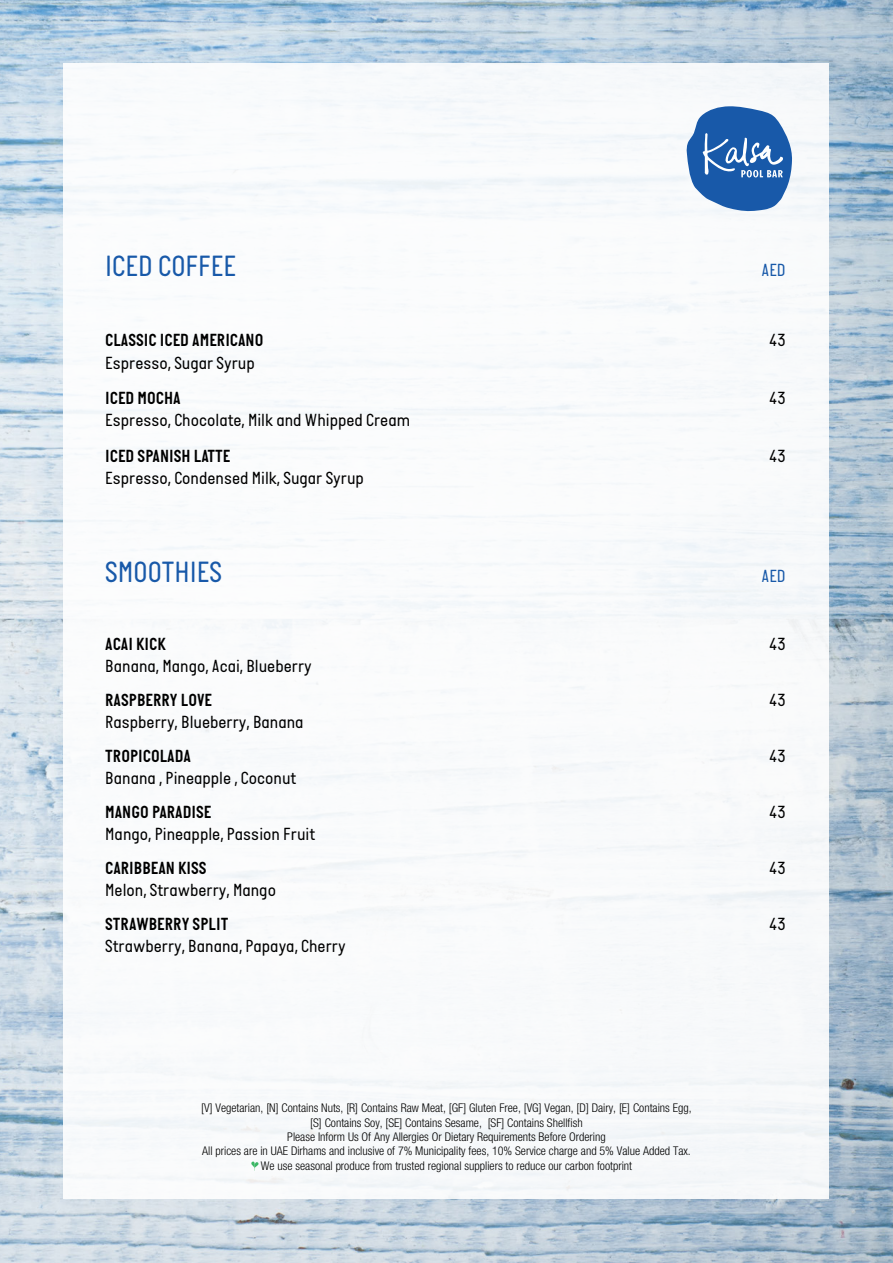
<style>
.page{position:relative;width:893px;height:1263px;background:#fff}
.page>*{position:absolute;margin:0;border:0;box-sizing:border-box;transform-origin:0 0}
.t1{font:30px "Italian Plate";color:#1859a9}
.t2{font:18px "Italian Plate";color:#000}
.t3{font:600 18px "Italian Plate";color:#000}
.t4{font:18px "Italian Plate";color:#1859a9}
.t5{font:300 condensed 12px/14.4px "Helvetica Neue LT Pro";color:#000;text-align:center}
</style>
<div class="page">
<img style="left:0;top:0;width:893px;height:1263px">
<div style="left:64px;top:64px;width:765px;height:1135px;background:#fff"></div>
<svg style="left:251px;top:1161px;width:8px;height:10px"></svg>
<svg style="left:686px;top:106px;width:106px;height:106px"></svg>
<h1 class="t1" style="left:105px;top:248px;width:132px">ICED COFFEE</h1>
<h2 class="t4" style="left:761px;top:259px;width:26px">AED</h2>
<h2 class="t3" style="left:105px;top:330px;width:160px">CLASSIC ICED AMERICANO</h2>
<h2 class="t2" style="left:769px;top:330px;width:18px">43</h2>
<h2 class="t2" style="left:105px;top:352px;width:151px">Espresso, Sugar Syrup</h2>
<h2 class="t3" style="left:105px;top:388px;width:77px">ICED MOCHA</h2>
<h2 class="t2" style="left:769px;top:387px;width:18px">43</h2>
<h2 class="t2" style="left:105px;top:410px;width:306px">Espresso, Chocolate, Milk and Whipped Cream</h2>
<h2 class="t3" style="left:105px;top:445px;width:127px">ICED SPANISH LATTE</h2>
<h2 class="t2" style="left:769px;top:445px;width:18px">43</h2>
<h2 class="t2" style="left:105px;top:468px;width:260px">Espresso, Condensed Milk, Sugar Syrup</h2>
<h1 class="t1" style="left:105px;top:554px;width:118px">SMOOTHIES</h1>
<h2 class="t4" style="left:761px;top:565px;width:26px">AED</h2>
<h2 class="t3" style="left:105px;top:634px;width:62px">ACAI KICK</h2>
<h2 class="t2" style="left:769px;top:634px;width:18px">43</h2>
<h2 class="t2" style="left:105px;top:656px;width:208px">Banana, Mango, Acai, Blueberry</h2>
<h2 class="t3" style="left:105px;top:690px;width:108px">RASPBERRY LOVE</h2>
<h2 class="t2" style="left:769px;top:690px;width:18px">43</h2>
<h2 class="t2" style="left:105px;top:711px;width:200px">Raspberry, Blueberry, Banana</h2>
<h2 class="t3" style="left:105px;top:746px;width:87px">TROPICOLADA</h2>
<h2 class="t2" style="left:769px;top:746px;width:18px">43</h2>
<h2 class="t2" style="left:105px;top:767px;width:193px">Banana , Pineapple , Coconut</h2>
<h2 class="t3" style="left:105px;top:802px;width:108px">MANGO PARADISE</h2>
<h2 class="t2" style="left:769px;top:802px;width:18px">43</h2>
<h2 class="t2" style="left:105px;top:823px;width:211px">Mango, Pineapple, Passion Fruit</h2>
<h2 class="t3" style="left:105px;top:858px;width:103px">CARIBBEAN KISS</h2>
<h2 class="t2" style="left:769px;top:858px;width:18px">43</h2>
<h2 class="t2" style="left:105px;top:879px;width:172px">Melon, Strawberry, Mango</h2>
<h2 class="t3" style="left:105px;top:914px;width:125px">STRAWBERRY SPLIT</h2>
<h2 class="t2" style="left:769px;top:914px;width:18px">43</h2>
<h2 class="t2" style="left:105px;top:935px;width:242px">Strawberry, Banana, Papaya, Cherry</h2>
<p class="t5" style="left:201px;top:1100px;width:492px">[V] Vegetarian, [N] Contains Nuts, [R] Contains Raw Meat, [GF] Gluten Free, [VG] Vegan, [D] Dairy, [E] Contains Egg, [S] Contains Soy, [SE] Contains Sesame, [SF] Contains Shellfish<br>Please Inform Us Of Any Allergies Or Dietary Requirements Before Ordering<br>All prices are in UAE Dirhams and inclusive of 7% Municipality fees, 10% Service charge and 5% Value Added Tax.<br>We use seasonal produce from trusted regional suppliers to reduce our carbon footprint</p>
</div>
